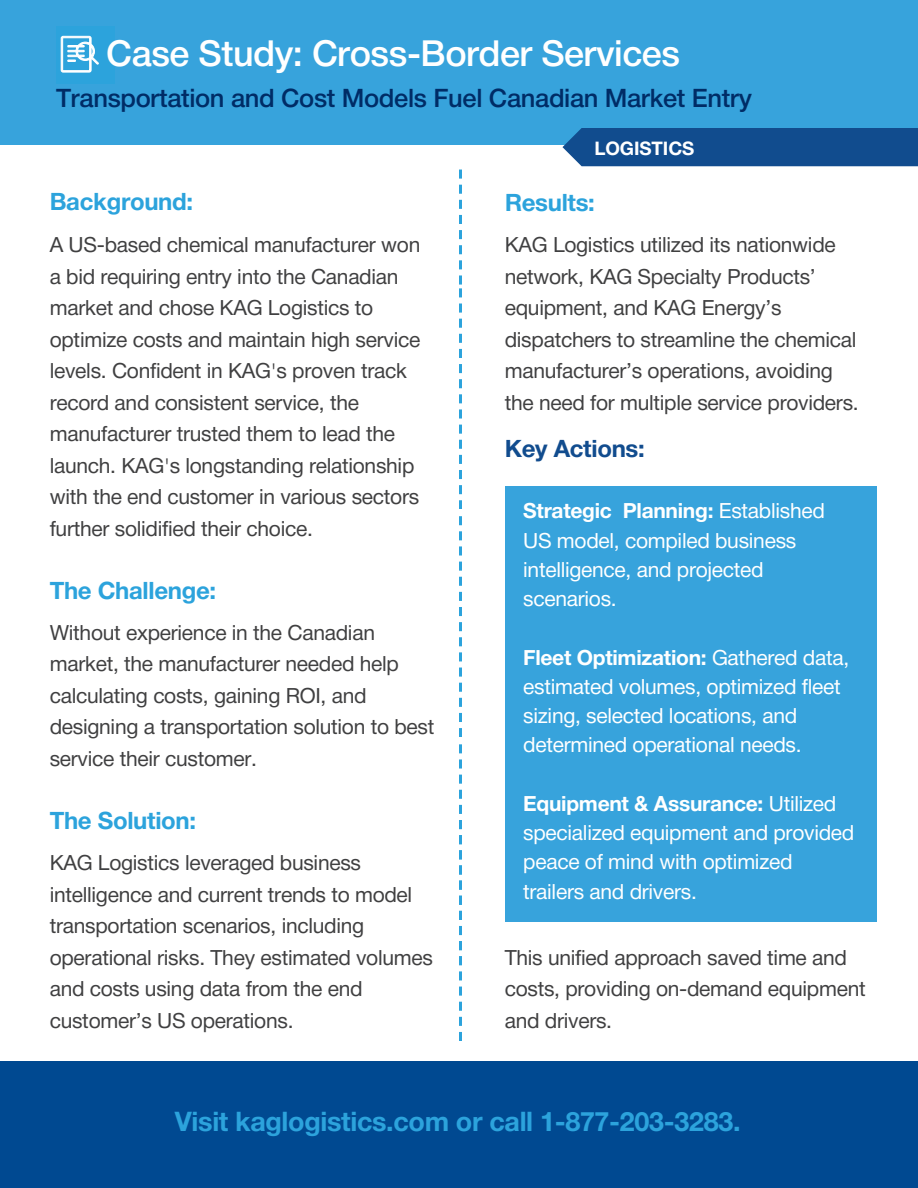
<style>
.page{position:relative;width:918px;height:1188px;background:#fff}
.page>*{position:absolute;margin:0;border:0;box-sizing:border-box;transform-origin:0 0}
.t1{font:500 36px "Helvetica Neue";letter-spacing:-.015em;color:#fff}
.t2{font:700 27px "Helvetica Neue";letter-spacing:-.015em;color:#2ca3dc}
.t3{font:500 25.5px "Helvetica Neue";letter-spacing:-.015em;color:#002c66}
.t4{font:700 24px "Helvetica Neue";letter-spacing:-.015em;color:#2ca3dc}
.t5{font:700 24px "Helvetica Neue";letter-spacing:-.015em;color:#114c8e}
.t6{font:21px/31.5px "Helvetica Neue";letter-spacing:-.015em;color:#404041}
.t7{font:21px/29.2px "Helvetica Neue";letter-spacing:-.015em;color:#fff}
.t8{font:700 18.75px "Helvetica Neue";letter-spacing:-.005em;color:#fff}
.s1{font-weight:700}
</style>
<div class="page">
<div style="left:0;top:1061px;width:918px;height:127px;background:#004991"></div>
<div style="left:0;top:0;width:918px;height:145px;background:#37a3dc"></div>
<div style="left:56px;top:27px;width:59px;height:56px;background:#2ca3dc"></div>
<svg style="left:60px;top:35px;width:39px;height:38px"></svg>
<div style="left:562px;top:128px;width:356px;height:38px;background:#114c8e"></div>
<svg style="left:459px;top:516px;width:3px;height:221px"></svg>
<svg style="left:459px;top:169px;width:3px;height:340px"></svg>
<svg style="left:459px;top:744px;width:3px;height:297px"></svg>
<div style="left:505px;top:486px;width:372px;height:436px;background:#37a3dc"></div>
<p class="t1" style="left:106px;top:40px;width:575px">Case Study: Cross-Border Services</p>
<h1 class="t3" style="left:56px;top:89px;width:697px">Transportation and Cost Models Fuel Canadian Market Entry</h1>
<h2 class="t8" style="left:594px;top:142px;width:102px">LOGISTICS</h2>
<h4 class="t4" style="left:50px;top:193px;width:145px">Background:</h4>
<h3 class="t6" style="left:50px;top:231px;width:372px">A US-based chemical manufacturer won a bid requiring entry into the Canadian market and chose KAG Logistics to optimize costs and maintain high service levels. Confident in KAG's proven track record and consistent service, the manufacturer trusted them to lead the launch. KAG's longstanding relationship with the end customer in various sectors further solidified their choice.</h3>
<h3 class="t4" style="left:50px;top:582px;width:168px">The Challenge:</h3>
<h4 class="t6" style="left:50px;top:618px;width:386px">Without experience in the Canadian market, the manufacturer needed help calculating costs, gaining ROI, and designing a transportation solution to best service their customer.</h4>
<h4 class="t4" style="left:50px;top:811px;width:148px">The Solution:</h4>
<h3 class="t6" style="left:50px;top:849px;width:385px">KAG Logistics leveraged business intelligence and current trends to model transportation scenarios, including operational risks. They estimated volumes and costs using data from the end customer’s US operations.</h3>
<h4 class="t4" style="left:505px;top:194px;width:92px">Results:</h4>
<h4 class="t6" style="left:505px;top:231px;width:355px">KAG Logistics utilized its nationwide network, KAG Specialty Products’ equipment, and KAG Energy’s dispatchers to streamline the chemical manufacturer’s operations, avoiding the need for multiple service providers.</h4>
<h3 class="t5" style="left:505px;top:440px;width:142px">Key Actions:</h3>
<p class="t7" style="left:523px;top:498px;width:303px"><span class="s1">Strategic Planning:</span> Established<br>US model, compiled business intelligence, and projected scenarios.</p>
<h4 class="t7" style="left:523px;top:645px;width:327px"><span class="s1">Fleet Optimization:</span> Gathered data, estimated volumes, optimized fleet sizing, selected locations, and determined operational needs.</h4>
<h3 class="t7" style="left:523px;top:791px;width:333px"><span class="s1">Equipment &amp; Assurance:</span> Utilized specialized equipment and provided peace of mind with optimized trailers and drivers.</h3>
<h4 class="t6" style="left:505px;top:943px;width:362px">This unified approach saved time and costs, providing on-demand equipment and drivers.</h4>
<p class="t2" style="left:175px;top:1112px;width:567px">Visit kaglogistics.com or call 1-877-203-3283.</p>
</div>
